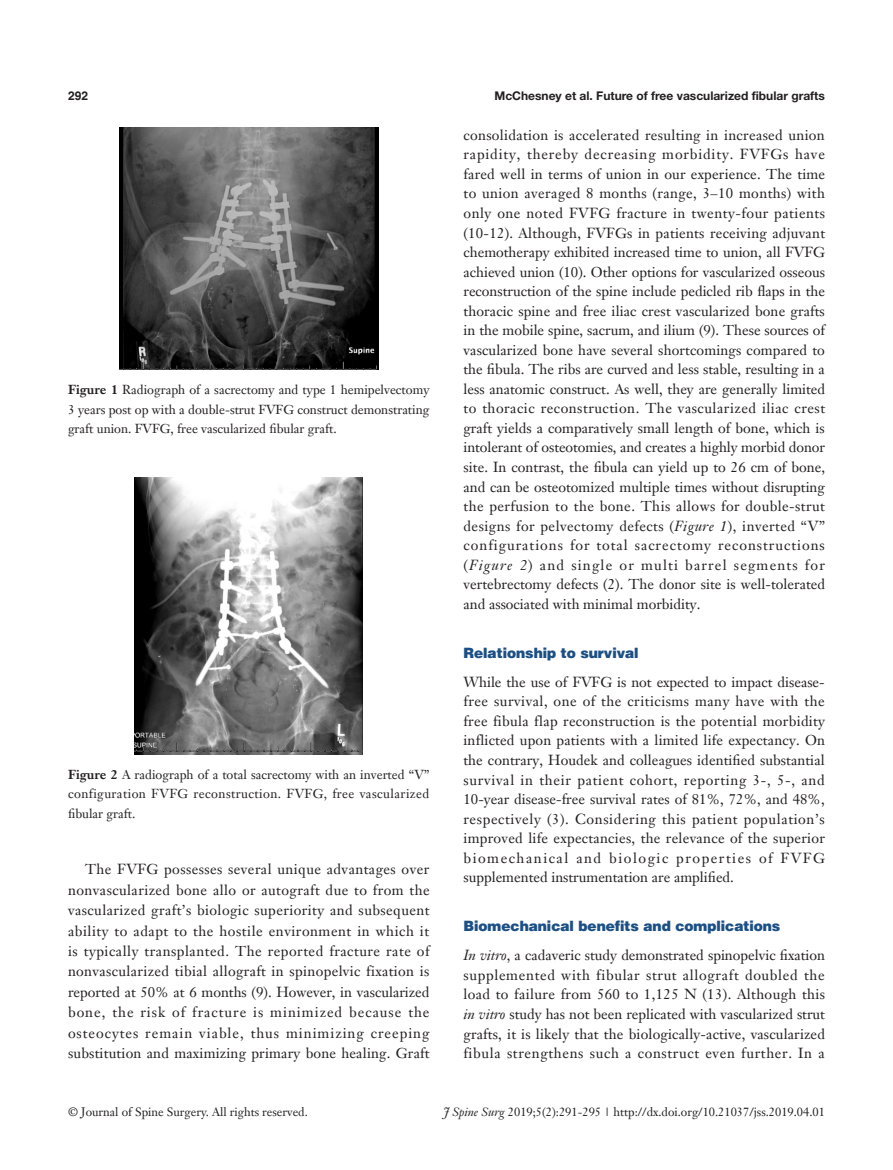
<style>
.page{position:relative;width:893px;height:1170px;background:#fff}
.page>*{position:absolute;margin:0;border:0;box-sizing:border-box;transform-origin:0 0}
.t1{font:14.25px/19.5px "Janson Text LT";letter-spacing:.015em;color:#231f20;text-align:justify}
.t2{font:900 14.25px "Helvetica";color:#1c5085}
.t3{font:12.75px/19.5px "Janson Text LT";color:#231f20;text-align:justify}
.t4{font:12px "Janson Text LT";color:#231f20}
.Running_title{font:700 12px "Helvetica Neue LT Pro";color:#231f20}
.t5{font:700 12px "Helvetica";color:#231f20}
.s1{font-weight:700}
.s2{font-style:italic}
</style>
<div class="page">
<img style="left:119px;top:128px;width:259px;height:241px">
<img style="left:135px;top:477px;width:228px;height:277px">
<p class="t5" style="left:68px;top:88px;width:22px">292</p>
<p class="Running_title" style="left:494px;top:88px;width:332px">McChesney et al. Future of free vascularized fibular grafts</p>
<p class="t3" style="left:68px;top:380px;width:363px"><span class="s1">Figure 1</span> Radiograph of a sacrectomy and type 1 hemipelvectomy 3 years post op with a double-strut FVFG construct demonstrating graft union. FVFG, free vascularized fibular graft.</p>
<p class="t3" style="left:68px;top:764px;width:363px"><span class="s1">Figure 2</span> A radiograph of a total sacrectomy with an inverted “V” configuration FVFG reconstruction. FVFG, free vascularized fibular graft.</p>
<p class="t1" style="left:68px;top:859px;width:363px;line-height:20.4px;text-indent:17px">The FVFG possesses several unique advantages over nonvascularized bone allo or autograft due to from the vascularized graft’s biologic superiority and subsequent ability to adapt to the hostile environment in which it is typically transplanted. The reported fracture rate of nonvascularized tibial allograft in spinopelvic fixation is reported at 50% at 6 months (9). However, in vascularized bone, the risk of fracture is minimized because the osteocytes remain viable, thus minimizing creeping substitution and maximizing primary bone healing. Graft</p>
<p class="t1" style="left:463px;top:125px;width:363px">consolidation is accelerated resulting in increased union rapidity, thereby decreasing morbidity. FVFGs have fared well in terms of union in our experience. The time to union averaged 8 months (range, 3–10 months) with only one noted FVFG fracture in twenty-four patients (10-12). Although, FVFGs in patients receiving adjuvant chemotherapy exhibited increased time to union, all FVFG achieved union (10). Other options for vascularized osseous reconstruction of the spine include pedicled rib flaps in the thoracic spine and free iliac crest vascularized bone grafts in the mobile spine, sacrum, and ilium (9). These sources of vascularized bone have several shortcomings compared to the fibula. The ribs are curved and less stable, resulting in a less anatomic construct. As well, they are generally limited to thoracic reconstruction. The vascularized iliac crest graft yields a comparatively small length of bone, which is intolerant of osteotomies, and creates a highly morbid donor site. In contrast, the fibula can yield up to 26 cm of bone, and can be osteotomized multiple times without disrupting the perfusion to the bone. This allows for double-strut designs for pelvectomy defects (<span class="s2">Figure 1</span>), inverted “V” configurations for total sacrectomy reconstructions (<span class="s2">Figure 2</span>) and single or multi barrel segments for vertebrectomy defects (2). The donor site is well-tolerated and associated with minimal morbidity.</p>
<p class="t2" style="left:463px;top:643px;width:177px">Relationship to survival</p>
<p class="t1" style="left:463px;top:672px;width:363px">While the use of FVFG is not expected to impact disease&shy;free survival, one of the criticisms many have with the free fibula flap reconstruction is the potential morbidity inflicted upon patients with a limited life expectancy. On the contrary, Houdek and colleagues identified substantial survival in their patient cohort, reporting 3-, 5-, and 10-year disease-free survival rates of 81%, 72%, and 48%, respectively (3). Considering this patient population’s improved life expectancies, the relevance of the superior biomechanical and biologic properties of FVFG supplemented instrumentation are amplified.</p>
<p class="t2" style="left:463px;top:916px;width:318px">Biomechanical benefits and complications</p>
<p class="t1" style="left:463px;top:945px;width:363px"><span class="s2">In vitro</span>, a cadaveric study demonstrated spinopelvic fixation supplemented with fibular strut allograft doubled the load to failure from 560 to 1,125 N (13). Although this <span class="s2">in vitro</span> study has not been replicated with vascularized strut grafts, it is likely that the biologically-active, vascularized fibula strengthens such a construct even further. In a</p>
<p class="t4" style="left:68px;top:1104px;width:241px">© Journal of Spine Surgery. All rights reserved.</p>
<p class="t4" style="left:443px;top:1104px;width:383px"><span class="s2">J Spine Surg</span> 2019;5(2):291-295 | http://dx.doi.org/10.21037/jss.2019.04.01</p>
</div>
